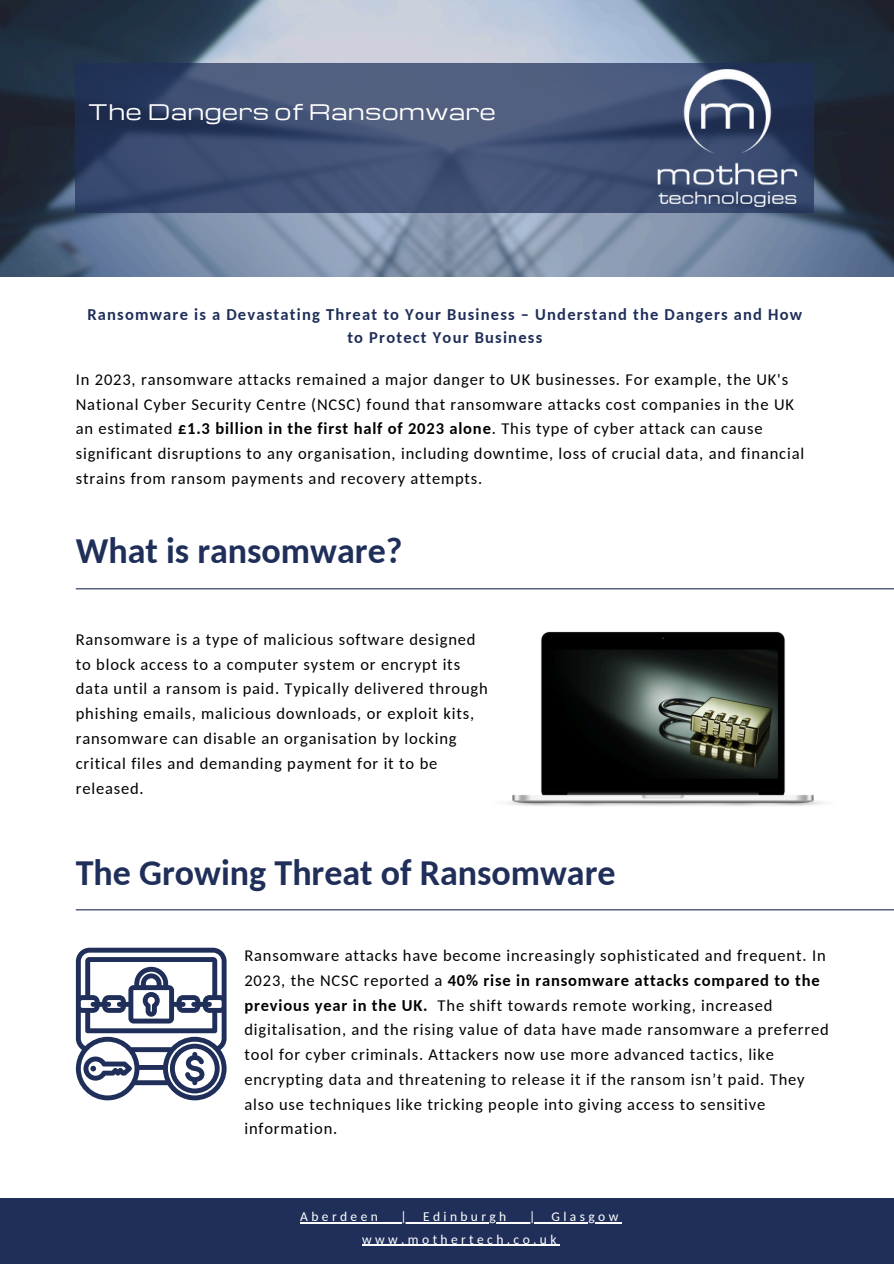
<style>
.page{position:relative;width:894px;height:1264px;background:#fff}
.page>*{position:absolute;margin:0;border:0;box-sizing:border-box;transform-origin:0 0}
.t1{font:700 36px "Carlito";color:#1f2f59}
.t2{font:21px "Michroma";letter-spacing:.03em;color:#fff}
.t3{font:18.9px "Michroma";letter-spacing:.03em;color:#fff}
.t4{font:16.5px/24.8px "Carlito";letter-spacing:.05em;color:#000}
.t5{font:700 16.5px/23.7px "Carlito";letter-spacing:.075em;color:#1f2f59;text-align:center}
.t6{font:13.5px "Carlito";letter-spacing:.25em;color:#fff}
.s1{font-weight:700}
</style>
<div class="page">
<img style="left:0;top:0;width:893px;height:277px">
<svg style="left:76px;top:64px;width:737px;height:149px;background:#404f72"></svg>
<img style="left:652px;top:69px;width:150px;height:139px">
<div style="left:0;top:1197px;width:893px;height:66px;background:#1f2f59"></div>
<hr style="left:300px;top:1222px;width:81px;height:1px;background:#fff">
<svg style="left:381px;top:1222px;width:42px;height:1px"></svg>
<hr style="left:423px;top:1222px;width:86px;height:1px;background:#fff">
<svg style="left:509px;top:1222px;width:42px;height:1px"></svg>
<hr style="left:551px;top:1222px;width:70px;height:1px;background:#fff">
<hr style="left:362px;top:1244px;width:198px;height:1px;background:#fff">
<hr style="left:76px;top:588px;width:817px;height:1px;background:#1f2f59">
<img style="left:506px;top:631px;width:318px;height:175px">
<hr style="left:76px;top:909px;width:817px;height:1px;background:#1f2f59">
<svg style="left:76px;top:947px;width:150px;height:153px"></svg>
<p class="t2" style="left:88px;top:96px;width:409px">The Dangers of Ransomware</p>
<p class="t3" style="left:89px;top:100px;width:483px">Creating Strong &amp; Secure Passwords</p>
<p class="t5" style="left:87px;top:304px;width:716px">Ransomware is a Devastating Threat to Your Business – Understand the Dangers and How to Protect Your Business</p>
<p class="t4" style="left:76px;top:368px;width:729px">In 2023, ransomware attacks remained a major danger to UK businesses. For example, the UK's National Cyber Security Centre (NCSC) found that ransomware attacks cost companies in the UK an estimated <span class="s1">£1.3 billion in the first half of 2023 alone</span>. This type of cyber attack can cause significant disruptions to any organisation, including downtime, loss of crucial data, and financial strains from ransom payments and recovery attempts.</p>
<p class="t1" style="left:76px;top:536px;width:328px">What is ransomware?</p>
<p class="t4" style="left:76px;top:628px;width:413px">Ransomware is a type of malicious software designed to block access to a computer system or encrypt its data until a ransom is paid. Typically delivered through phishing emails, malicious downloads, or exploit kits, ransomware can disable an organisation by locking critical files and demanding payment for it to be released.</p>
<h4 class="t1" style="left:76px;top:857px;width:541px">The Growing Threat of Ransomware</h4>
<p class="t4" style="left:244px;top:944px;width:585px">Ransomware attacks have become increasingly sophisticated and frequent. In 2023, the NCSC reported a <span class="s1">40% rise in ransomware attacks compared to the previous year in the UK.</span> The shift towards remote working, increased digitalisation, and the rising value of data have made ransomware a preferred tool for cyber criminals. Attackers now use more advanced tactics, like encrypting data and threatening to release it if the ransom isn’t paid. They also use techniques like tricking people into giving access to sensitive information.</p>
<p class="t6" style="left:300px;top:1210px;width:79px">Aberdeen</p>
<h2 class="t6" style="left:400px;top:1210px;width:8px">|</h2>
<h3 class="t6" style="left:423px;top:1210px;width:85px">Edinburgh</h3>
<h4 class="t6" style="left:529px;top:1210px;width:8px">|</h4>
<h1 class="t6" style="left:551px;top:1210px;width:68px">Glasgow</h1>
<h4 class="t6" style="left:362px;top:1233px;width:196px">www.mothertech.co.uk</h4>
</div>
